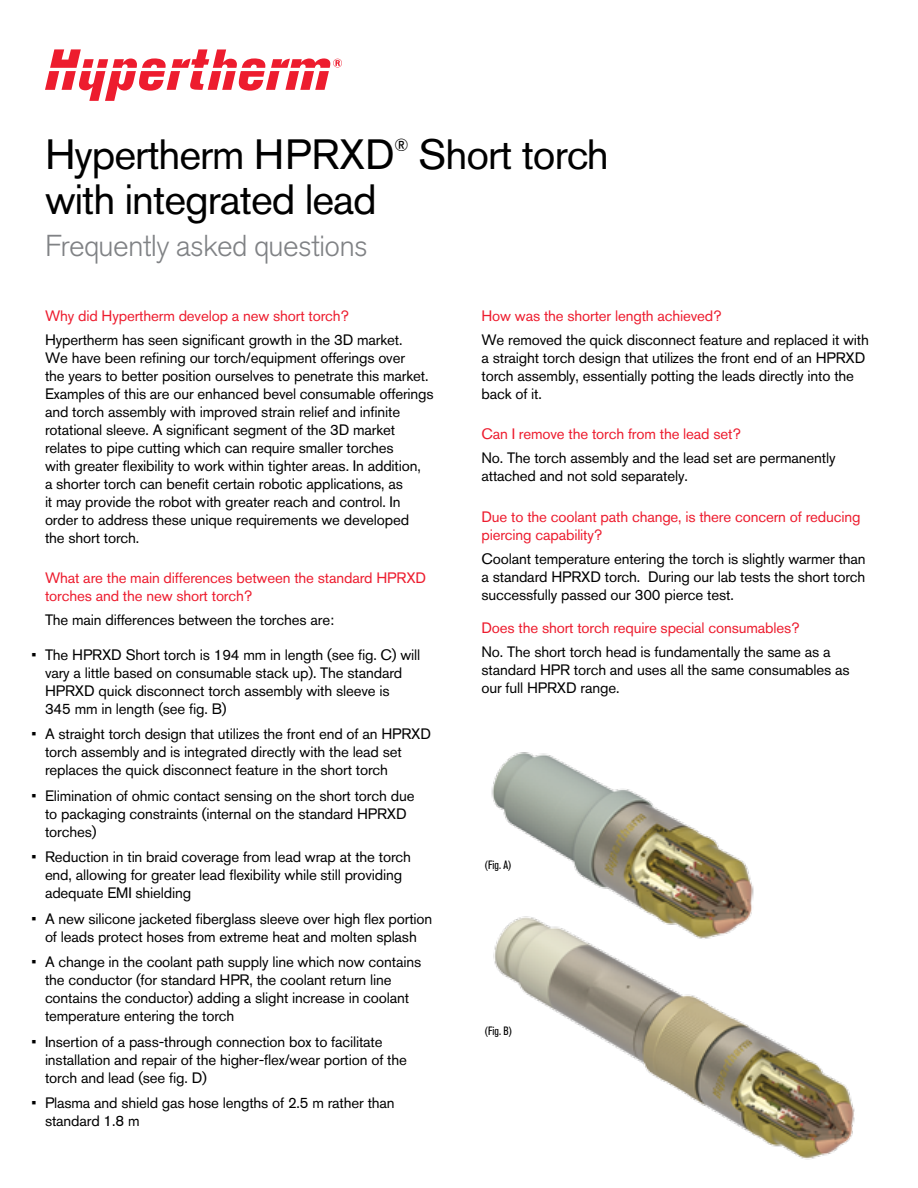
<style>
.page{position:relative;width:918px;height:1188px;background:#fff}
.page>*{position:absolute;margin:0;border:0;box-sizing:border-box;transform-origin:0 0}
.Head_A_-_28_pt__reg{font:42px "Akzidenz Grotesk Pro";letter-spacing:-.025em;color:#000}
.Head_B_-_20_pt_light{font:300 30px "Akzidenz Grotesk Pro";letter-spacing:-.025em;color:#808285}
.Head_A_-_28_pt__reg-2{font:17.55px "Akzidenz Grotesk Pro";color:#000}
.Answer_-_10_pt__reg{font:15px/18px "Akzidenz Grotesk Pro";letter-spacing:-.01em;color:#000}
.Bullets{font:15px/18px "Akzidenz Grotesk Pro";letter-spacing:-.01em;color:#000}
.Question_-_10_pt__re{font:15px/18px "Akzidenz Grotesk Pro";letter-spacing:-.01em;color:#ed1c2e}
.Callouts_-_8_9_reg_c{font:condensed 12px "Akzidenz Grotesk Pro";color:#000}
</style>
<div class="page">
<img style="left:493px;top:955px;width:362px;height:205px">
<img style="left:491px;top:752px;width:263px;height:203px">
<svg style="left:45px;top:49px;width:297px;height:52px"></svg>
<p class="Head_A_-_28_pt__reg" style="left:45px;top:127px;width:352px">Hypertherm HPRXD</p>
<p class="Head_A_-_28_pt__reg-2" style="left:394px;top:134px;width:16px">®</p>
<p class="Head_A_-_28_pt__reg" style="left:419px;top:127px;width:192px">Short torch</p>
<p class="Head_A_-_28_pt__reg" style="left:45px;top:172px;width:333px">with integrated lead</p>
<p class="Head_B_-_20_pt_light" style="left:45px;top:226px;width:325px">Frequently asked questions</p>
<p class="Question_-_10_pt__re" style="left:45px;top:307px;width:306px">Why did Hypertherm develop a new short torch?</p>
<p class="Answer_-_10_pt__reg" style="left:45px;top:331px;width:390px">Hypertherm has seen significant growth in the 3D market.<br>We have been refining our torch/equipment offerings over<br>the years to better position ourselves to penetrate this market.<br>Examples of this are our enhanced bevel consumable offerings and torch assembly with improved strain relief and infinite rotational sleeve. A significant segment of the 3D market relates to pipe cutting which can require smaller torches<br>with greater flexibility to work within tighter areas. In addition,<br>a shorter torch can benefit certain robotic applications, as<br>it may provide the robot with greater reach and control. In order to address these unique requirements we developed<br>the short torch.</p>
<p class="Question_-_10_pt__re" style="left:45px;top:569px;width:383px">What are the main differences between the standard HPRXD torches and the new short torch?</p>
<p class="Answer_-_10_pt__reg" style="left:45px;top:611px;width:291px">The main differences between the torches are:</p>
<p class="Bullets" style="left:45px;top:646px;width:377px;text-indent:-14px">• The HPRXD Short torch is 194 mm in length (see fig. C) will vary a little based on consumable stack up). The standard HPRXD quick disconnect torch assembly with sleeve is<br>345 mm in length (see fig. B)</p>
<p class="Bullets" style="left:45px;top:725px;width:388px;text-indent:-14px">• A straight torch design that utilizes the front end of an HPRXD torch assembly and is integrated directly with the lead set replaces the quick disconnect feature in the short torch</p>
<p class="Bullets" style="left:45px;top:787px;width:371px;text-indent:-14px">• Elimination of ohmic contact sensing on the short torch due to packaging constraints (internal on the standard HPRXD torches)</p>
<p class="Bullets" style="left:45px;top:848px;width:368px;text-indent:-14px">• Reduction in tin braid coverage from lead wrap at the torch end, allowing for greater lead flexibility while still providing adequate EMI shielding</p>
<p class="Bullets" style="left:32px;top:910px;width:402px;text-align:center">• A new silicone jacketed fiberglass sleeve over high flex portion of leads protect hoses from extreme heat and molten splash</p>
<p class="Bullets" style="left:45px;top:953px;width:378px;text-indent:-14px">• A change in the coolant path supply line which now contains the conductor (for standard HPR, the coolant return line contains the conductor) adding a slight increase in coolant temperature entering the torch</p>
<p class="Bullets" style="left:45px;top:1033px;width:363px;text-indent:-14px">• Insertion of a pass-through connection box to facilitate installation and repair of the higher-flex/wear portion of the torch and lead (see fig. D)</p>
<p class="Bullets" style="left:45px;top:1094px;width:351px;text-indent:-14px">• Plasma and shield gas hose lengths of 2.5 m rather than standard 1.8 m</p>
<p class="Question_-_10_pt__re" style="left:482px;top:307px;width:242px">How was the shorter length achieved?</p>
<p class="Answer_-_10_pt__reg" style="left:482px;top:331px;width:389px">We removed the quick disconnect feature and replaced it with a straight torch design that utilizes the front end of an HPRXD torch assembly, essentially potting the leads directly into the back of it.</p>
<p class="Question_-_10_pt__re" style="left:482px;top:425px;width:261px">Can I remove the torch from the lead set?</p>
<p class="Answer_-_10_pt__reg" style="left:482px;top:449px;width:356px">No. The torch assembly and the lead set are permanently attached and not sold separately.</p>
<p class="Question_-_10_pt__re" style="left:482px;top:508px;width:381px">Due to the coolant path change, is there concern of reducing piercing capability?</p>
<p class="Answer_-_10_pt__reg" style="left:482px;top:550px;width:386px;text-align:justify">Coolant temperature entering the torch is slightly warmer than a standard HPRXD torch. During our lab tests the short torch successfully passed our 300 pierce test.</p>
<p class="Question_-_10_pt__re" style="left:482px;top:619px;width:320px">Does the short torch require special consumables?</p>
<p class="Answer_-_10_pt__reg" style="left:482px;top:643px;width:370px">No. The short torch head is fundamentally the same as a standard HPR torch and uses all the same consumables as our full HPRXD range.</p>
<p class="Callouts_-_8_9_reg_c" style="left:484px;top:857px;width:29px">(Fig. A)</p>
<p class="Callouts_-_8_9_reg_c" style="left:484px;top:1023px;width:29px">(Fig. B)</p>
</div>
